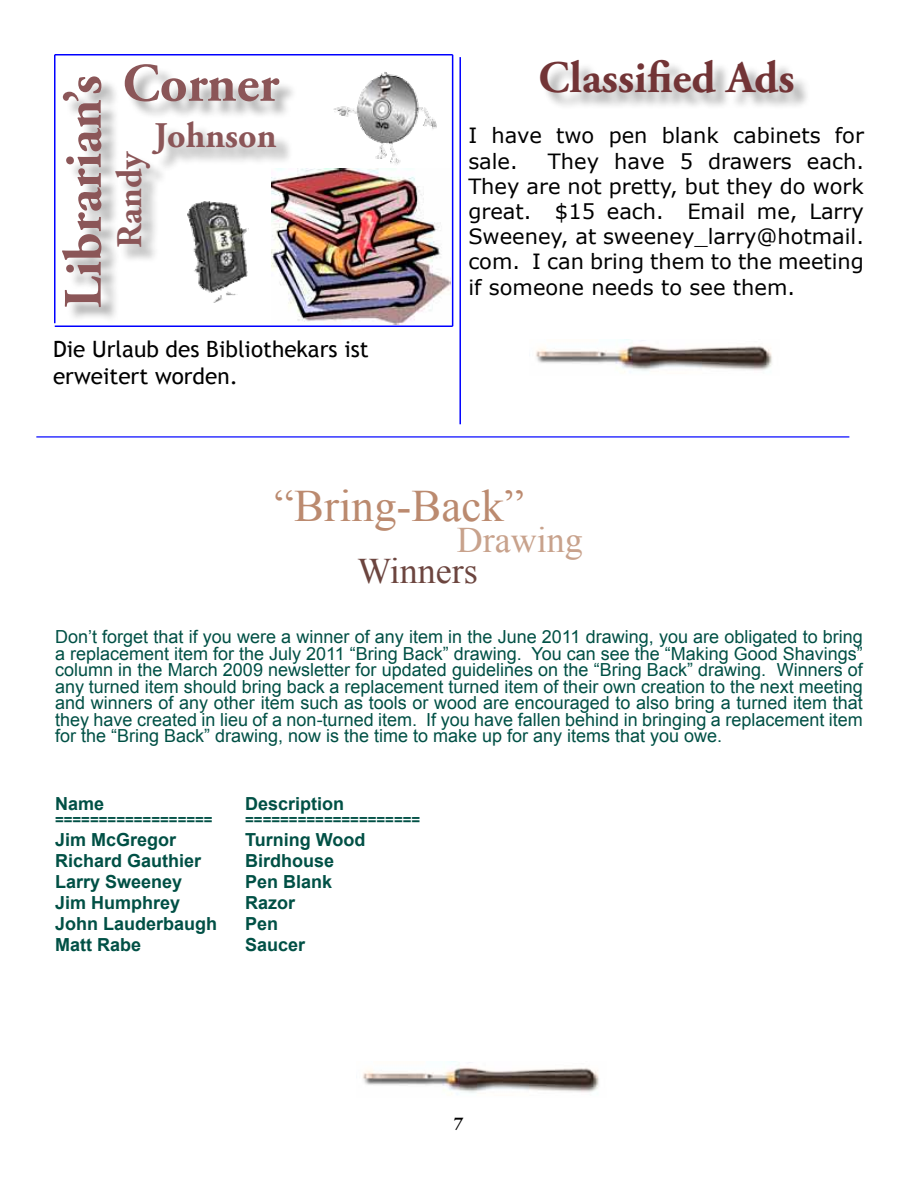
<style>
.page{position:relative;width:918px;height:1188px;background:#fff}
.page>*{position:absolute;margin:0;border:0;box-sizing:border-box;transform-origin:0 0}
.t1{font:700 54px "Adobe Garamond Pro";color:#8b5658}
.t2{font:700 45px "Adobe Garamond Pro";color:#723436}
.t3{font:45px "Times New Roman";color:#bb8a6f}
.t4{font:700 36px "Adobe Garamond Pro";color:#8b5658}
.t5{font:36px "Times New Roman";color:#c8a28c}
.t6{font:36px "Times New Roman";color:#6c453f}
.t7{font:22.5px/27px "Trebuchet MS";color:#000}
.t8{font:21px/25.2px "Verdana";color:#000}
.t9{font:18px/16.5px "Arial";color:#005045;text-align:justify}
.t10{font:700 18px "Arial";color:#005045}
.t11{font:700 18px "Adobe Garamond Pro";color:#000}
.t12{font:700 15px "Arial";color:#005045}
</style>
<div class="page">
<hr style="left:36px;top:436px;width:813px;height:2px;background:#3233ff">
<div style="left:542px;top:61px;width:269px;height:49px;background:#000;opacity:.35"></div>
<hr style="left:55px;top:325px;width:398px;height:2px;background:#00f">
<div style="left:64px;top:79px;width:55px;height:245px;background:#000;opacity:.35"></div>
<div style="left:127px;top:67px;width:171px;height:53px;background:#000;opacity:.35"></div>
<div style="left:117px;top:153px;width:50px;height:111px;background:#000;opacity:.35"></div>
<div style="left:155px;top:123px;width:138px;height:48px;background:#000;opacity:.35"></div>
<hr style="left:55px;top:54px;width:398px;height:2px;background:#00f">
<hr style="left:452px;top:55px;width:1px;height:271px;background:#00f">
<hr style="left:54px;top:55px;width:2px;height:268px;background:#00f">
<img style="left:188px;top:202px;width:60px;height:101px">
<img style="left:333px;top:72px;width:104px;height:93px">
<img style="left:272px;top:168px;width:179px;height:157px">
<img style="left:363px;top:1061px;width:236px;height:33px">
<img style="left:536px;top:339px;width:236px;height:33px">
<hr style="left:459px;top:57px;width:2px;height:367px;background:#00f">
<h1 class="t1" style="left:52px;top:308px;width:235px;rotate:-90deg">Librarian’s</h1>
<h1 class="t1" style="left:123px;top:52px;width:158px">Corner</h1>
<h3 class="t4" style="left:154px;top:114px;width:124px">Johnson</h3>
<h3 class="t4" style="left:109px;top:248px;width:99px;rotate:-90deg">Randy</h3>
<p class="t7" style="left:53px;top:336px;width:317px">Die Urlaub des Bibliothekars ist erweitert worden.</p>
<h2 class="t2" style="left:539px;top:51px;width:257px">Classified Ads</h2>
<p class="t8" style="left:468px;top:123px;width:397px">I have two pen blank cabinets for sale.</p>
<p class="t8" style="left:468px;top:148px;width:397px;text-align:justify;text-indent:80px">They have 5 drawers each.<br>They are not pretty, but they do work great. $15 each. Email me, Larry Sweeney, at sweeney_larry@hotmail. com. I can bring them to the meeting</p>
<p class="t8" style="left:468px;top:274px;width:328px">if someone needs to see them.</p>
<h2 class="t3" style="left:274px;top:476px;width:251px">“Bring-Back”</h2>
<h3 class="t5" style="left:457px;top:516px;width:127px">Drawing</h3>
<h3 class="t6" style="left:357px;top:547px;width:122px">Winners</h3>
<p class="t9" style="left:55px;top:629px;width:809px">Don’t forget that if you were a winner of any item in the June 2011 drawing, you are obligated to bring a replacement item for the July 2011 “Bring Back” drawing. You can see the “Making Good Shavings” column in the March 2009 newsletter for updated guidelines on the “Bring Back” drawing. Winners of any turned item should bring back a replacement turned item of their own creation to the next meeting and winners of any other item such as tools or wood are encouraged to also bring a turned item that they have created in lieu of a non-turned item. If you have fallen behind in bringing a replacement item for the “Bring Back” drawing, now is the time to make up for any items that you owe.</p>
<p class="t10" style="left:55px;top:792px;width:51px">Name</p>
<p class="t10" style="left:245px;top:792px;width:101px">Description</p>
<p class="t12" style="left:55px;top:810px;width:159px">==================</p>
<p class="t12" style="left:245px;top:810px;width:177px">====================</p>
<p class="t10" style="left:55px;top:828px;width:123px">Jim McGregor</p>
<p class="t10" style="left:245px;top:828px;width:122px">Turning Wood</p>
<p class="t10" style="left:55px;top:849px;width:148px">Richard Gauthier</p>
<p class="t10" style="left:245px;top:849px;width:91px">Birdhouse</p>
<p class="t10" style="left:55px;top:870px;width:129px">Larry Sweeney</p>
<p class="t10" style="left:245px;top:870px;width:89px">Pen Blank</p>
<p class="t10" style="left:55px;top:891px;width:127px">Jim Humphrey</p>
<p class="t10" style="left:245px;top:891px;width:52px">Razor</p>
<p class="t10" style="left:55px;top:912px;width:164px">John Lauderbaugh</p>
<p class="t10" style="left:245px;top:912px;width:35px">Pen</p>
<p class="t10" style="left:55px;top:933px;width:88px">Matt Rabe</p>
<p class="t10" style="left:245px;top:933px;width:62px">Saucer</p>
<p class="t11" style="left:454px;top:1113px;width:11px">7</p>
</div>
